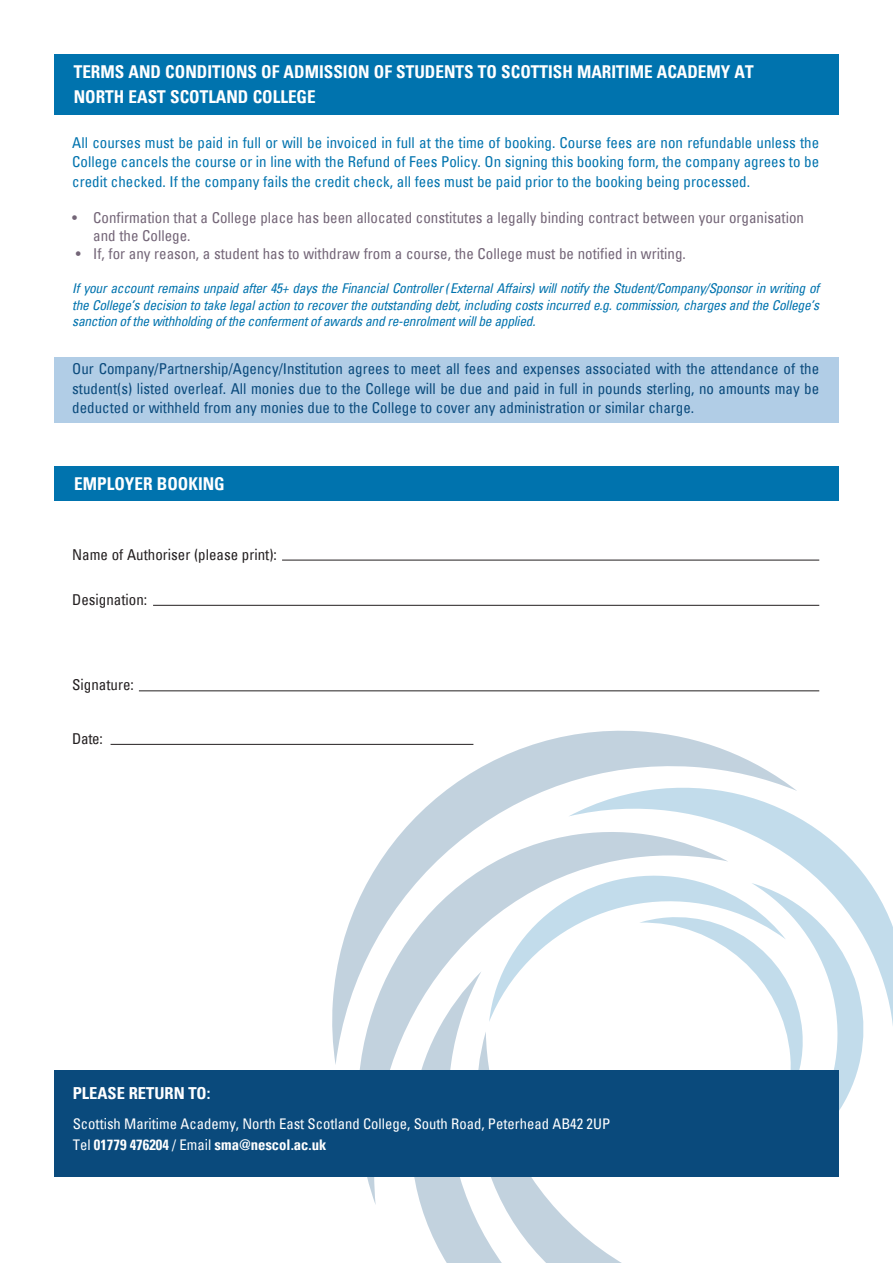
<style>
.page{position:relative;width:893px;height:1263px;background:#fff}
.page>*{position:absolute;margin:0;border:0;box-sizing:border-box;transform-origin:0 0}
.t1{font:700 condensed 17.7px "Univers";color:#fff}
.t2{font:700 condensed 16.5px "Univers";color:#fff}
.t3{font:condensed 15px/19.5px "Univers";color:#0073ae;text-align:justify}
.t4{font:condensed 15px/19.5px "Univers";color:#0a4a7c;text-align:justify}
.t5{font:condensed 15px/18px "Univers";color:#736577}
.t6{font:condensed 15px "Univers";color:#231f20}
.t7{font:condensed 14.7px/21px "Univers";color:#fff}
.t8{font:italic condensed 13.5px/16.5px "Univers";letter-spacing:-.02em;color:#0073ae;text-align:justify}
.s1{font-weight:700}
</style>
<div class="page">
<svg style="left:393px;top:1065px;width:79px;height:198px;fill:#c2d2de"></svg>
<svg style="left:472px;top:1065px;width:367px;height:198px"></svg>
<svg style="left:331px;top:730px;width:420px;height:335px"></svg>
<svg style="left:639px;top:1065px;width:220px;height:46px"></svg>
<svg style="left:568px;top:762px;width:325px;height:303px"></svg>
<div style="left:54px;top:357px;width:785px;height:66px;background:#b1cde6"></div>
<div style="left:54px;top:54px;width:785px;height:61px;background:#0073ae"></div>
<hr style="left:282px;top:560px;width:537px;height:1px;background:#231f20">
<hr style="left:153px;top:605px;width:666px;height:1px;background:#231f20">
<hr style="left:139px;top:691px;width:680px;height:1px;background:#231f20">
<hr style="left:111px;top:744px;width:362px;height:1px;background:#231f20">
<div style="left:54px;top:1070px;width:785px;height:106px;background:#0a4a7c"></div>
<div style="left:54px;top:466px;width:785px;height:34px;background:#0073ae"></div>
<h1 class="t1" style="left:74px;top:61px;width:132px">TERMS AND CONDITIO</h1>
<h1 class="t1" style="left:236px;top:61px;width:293px">NS OF ADMISSION OF STUDENTS TO SCOTTI</h1>
<h1 class="t1" style="left:553px;top:61px;width:202px">SH MARITI ME ACADEMY AT</h1>
<h1 class="t1" style="left:74px;top:86px;width:243px">NORTH EAST SCOTLAND COLLEGE</h1>
<p class="t3" style="left:72px;top:132px;width:748px">All courses must be paid in full or will be invoiced in full at the time of booking. Course fees are non refundable unless the College cancels the course or in line with the Refund of Fees Policy. On signing this booking form, the company agrees to be credit checked. If the company fails the credit check, all fees must be paid prior to the booking being processed.</p>
<p class="t5" style="left:93px;top:208px;width:712px;text-indent:-21px">• Confirmation that a College place has been allocated constitutes a legally binding contract between your organisation and the College.</p>
<p class="t5" style="left:76px;top:244px;width:611px">• If, for any reason, a student has to withdraw from a course, the College must be notified in writing.</p>
<p class="t8" style="left:72px;top:280px;width:748px">If your account remains unpaid after 45+ days the Financial Controller (External Affairs) will notify the Student/Company/Sponsor in writing of the College’s decision to take legal action to recover the outstanding debt, including costs incurred e.g. commission, charges and the College’s sanction of the withholding of the conferment of awards and re-enrolment will be applied.</p>
<p class="t4" style="left:72px;top:359px;width:748px">Our Company/Partnership/Agency/Institution agrees to meet all fees and expenses associated with the attendance of the student(s) listed overleaf. All monies due to the College will be due and paid in full in pounds sterling, no amounts may be deducted or withheld from any monies due to the College to cover any administration or similar charge.</p>
<h1 class="t1" style="left:74px;top:472px;width:152px">EMPLOYER BOO KING</h1>
<p class="t6" style="left:72px;top:545px;width:206px">Name of Authoriser (please print):</p>
<p class="t6" style="left:72px;top:590px;width:76px">Designation:</p>
<p class="t6" style="left:72px;top:675px;width:63px">Signature:</p>
<p class="t6" style="left:72px;top:729px;width:32px">Date:</p>
<p class="t2" style="left:73px;top:1083px;width:27px">please</p>
<p class="t2" style="left:129px;top:1083px;width:83px">return to:</p>
<p class="t7" style="left:73px;top:1113px;width:539px">Scottish Maritime Academy, North East Scotland College, South Road, Peterhead AB42 2UP<br>Tel <span class="s1">01779 476204</span> / Email <span class="s1">sma@nescol.ac.uk</span></p>
</div>
